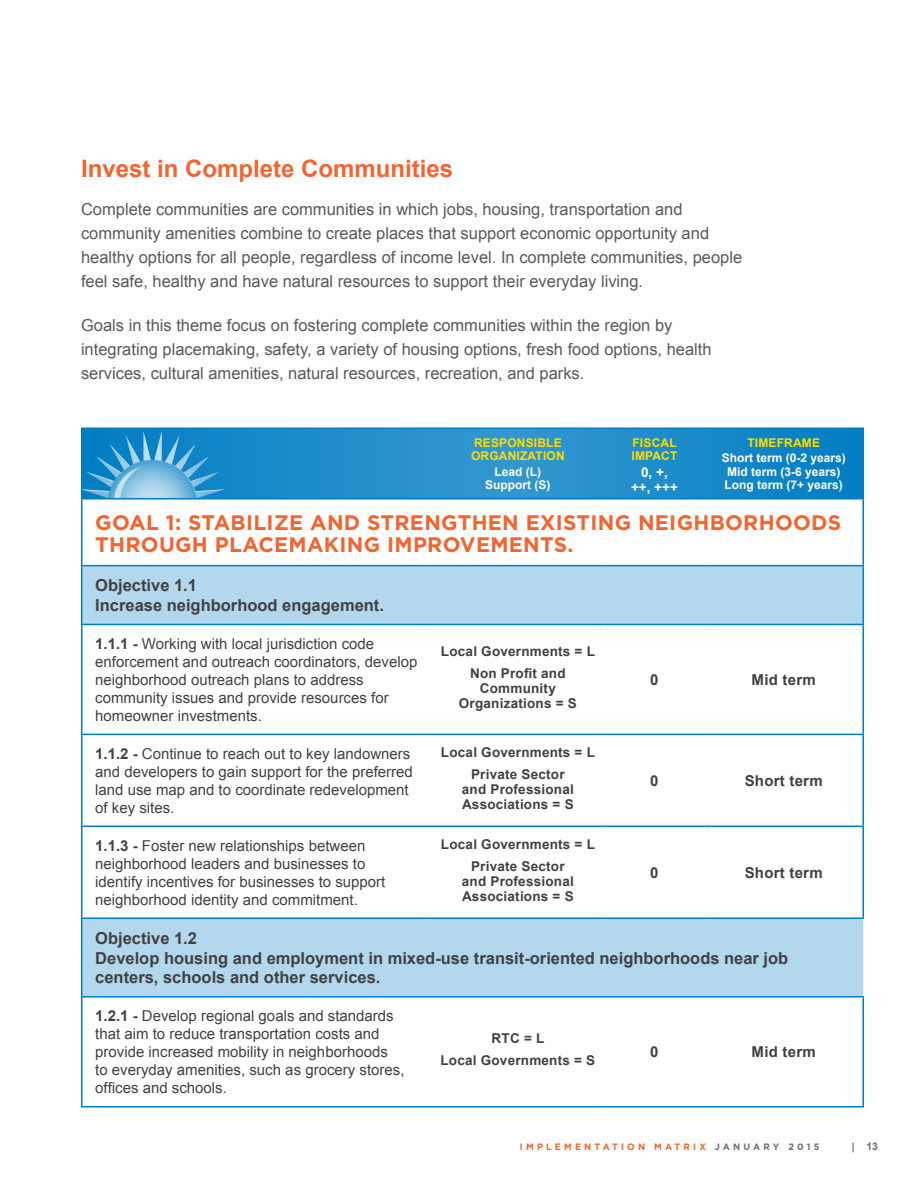
<style>
.page{position:relative;width:918px;height:1188px;background:#fff}
.page>*{position:absolute;margin:0;border:0;box-sizing:border-box;transform-origin:0 0}
.t1{font:700 24px "Arial";color:#f26531}
.t2{font:700 21px "Gotham";letter-spacing:.015em;color:#f26531}
.t3{font:16.5px/24px "Arial";color:#58595b}
.t4{font:700 16.5px/19.8px "Arial";color:#414042}
.t5{font:15px/18px "Arial";color:#414042}
.t6{font:700 15px "Arial";letter-spacing:.015em;color:#414042}
.t7{font:700 13.5px/21.8px "Arial";letter-spacing:.015em;color:#414042;text-align:center}
.t8{font:700 13.5px/15px "Arial";color:#fff;text-align:center}
.t9{font:700 12px/13.5px "Arial";color:#fff;text-align:center}
.t10{font:700 12px/13.5px "Arial";letter-spacing:.015em;color:#fd0}
.t11{font:700 10.5px "Arial";color:#6d6e71}
.t12{font:700 9.3px "Gotham";color:#f26531}
.t13{font:700 9.3px "Gotham";letter-spacing:.345em;color:#6d6e71}
.s1{font-weight:700}
.s2{color:#f26531}
</style>
<div class="page">
<svg style="left:82px;top:429px;width:780px;height:69px;background:#1e8cc9"></svg>
<div style="left:82px;top:566px;width:780px;height:58px;background:#b3d8ed"></div>
<svg style="left:82px;top:625px;width:781px;height:481px"></svg>
<hr style="left:81px;top:428px;width:350px;height:1px;background:#007dc3">
<hr style="left:81px;top:429px;width:1px;height:69px;background:#007dc3">
<hr style="left:431px;top:428px;width:174px;height:1px;background:#007dc3">
<hr style="left:605px;top:428px;width:99px;height:1px;background:#007dc3">
<hr style="left:704px;top:428px;width:160px;height:1px;background:#007dc3">
<hr style="left:862px;top:429px;width:2px;height:69px;background:#007dc3">
<hr style="left:81px;top:498px;width:350px;height:2px;background:#007dc3">
<hr style="left:81px;top:500px;width:1px;height:65px;background:#007dc3">
<hr style="left:431px;top:498px;width:174px;height:2px;background:#007dc3">
<hr style="left:605px;top:498px;width:99px;height:2px;background:#007dc3">
<hr style="left:704px;top:498px;width:160px;height:2px;background:#007dc3">
<hr style="left:862px;top:500px;width:2px;height:65px;background:#007dc3">
<hr style="left:81px;top:565px;width:350px;height:1px;background:#007dc3">
<hr style="left:81px;top:566px;width:1px;height:58px;background:#007dc3">
<hr style="left:431px;top:565px;width:174px;height:1px;background:#007dc3">
<hr style="left:605px;top:565px;width:99px;height:1px;background:#007dc3">
<hr style="left:704px;top:565px;width:160px;height:1px;background:#007dc3">
<hr style="left:862px;top:566px;width:2px;height:58px;background:#007dc3">
<hr style="left:81px;top:624px;width:350px;height:1px;background:#007dc3">
<hr style="left:81px;top:625px;width:1px;height:109px;background:#007dc3">
<hr style="left:431px;top:624px;width:174px;height:1px;background:#007dc3">
<hr style="left:605px;top:624px;width:99px;height:1px;background:#007dc3">
<hr style="left:704px;top:624px;width:160px;height:1px;background:#007dc3">
<hr style="left:862px;top:625px;width:2px;height:109px;background:#007dc3">
<hr style="left:81px;top:734px;width:350px;height:1px;background:#007dc3">
<hr style="left:81px;top:735px;width:1px;height:91px;background:#007dc3">
<hr style="left:431px;top:734px;width:174px;height:1px;background:#007dc3">
<hr style="left:605px;top:734px;width:99px;height:1px;background:#007dc3">
<hr style="left:704px;top:734px;width:160px;height:1px;background:#007dc3">
<hr style="left:862px;top:735px;width:2px;height:91px;background:#007dc3">
<hr style="left:81px;top:826px;width:350px;height:1px;background:#007dc3">
<hr style="left:81px;top:827px;width:1px;height:90px;background:#007dc3">
<hr style="left:431px;top:826px;width:174px;height:1px;background:#007dc3">
<hr style="left:605px;top:826px;width:99px;height:1px;background:#007dc3">
<hr style="left:704px;top:826px;width:160px;height:1px;background:#007dc3">
<hr style="left:862px;top:827px;width:2px;height:90px;background:#007dc3">
<hr style="left:81px;top:998px;width:1px;height:108px;background:#007dc3">
<hr style="left:862px;top:998px;width:2px;height:108px;background:#007dc3">
<hr style="left:81px;top:1106px;width:350px;height:2px;background:#007dc3">
<hr style="left:431px;top:1106px;width:174px;height:2px;background:#007dc3">
<hr style="left:605px;top:1106px;width:99px;height:2px;background:#007dc3">
<hr style="left:704px;top:1106px;width:160px;height:2px;background:#007dc3">
<hr style="left:81px;top:919px;width:1px;height:77px;background:#007dc3">
<hr style="left:81px;top:917px;width:350px;height:2px;background:#007dc3">
<hr style="left:431px;top:917px;width:174px;height:2px;background:#007dc3">
<hr style="left:605px;top:917px;width:99px;height:2px;background:#007dc3">
<hr style="left:704px;top:917px;width:160px;height:2px;background:#007dc3">
<hr style="left:81px;top:996px;width:350px;height:2px;background:#007dc3">
<hr style="left:431px;top:996px;width:174px;height:2px;background:#007dc3">
<hr style="left:605px;top:996px;width:99px;height:2px;background:#007dc3">
<hr style="left:704px;top:996px;width:160px;height:2px;background:#007dc3">
<img style="left:82px;top:432px;width:137px;height:66px">
<h1 class="t1" style="left:81px;top:153px;width:374px">Invest in Complete Communities</h1>
<p class="t3" style="left:81px;top:197px;width:663px">Complete communities are communities in which jobs, housing, transportation and community amenities combine to create places that support economic opportunity and healthy options for all people, regardless of income level. In complete communities, people feel safe, healthy and have natural resources to support their everyday living.</p>
<p class="t3" style="left:81px;top:313px;width:632px">Goals in this theme focus on fostering complete communities within the region by integrating placemaking, safety, a variety of housing options, fresh food options, health services, cultural amenities, natural resources, recreation, and parks.</p>
<p class="t10" style="left:471px;top:436px;width:95px">Responsible<br>Organization</p>
<p class="t9" style="left:485px;top:465px;width:67px">Lead (L)<br>Support (S)</p>
<p class="t10" style="left:632px;top:436px;width:47px">Fiscal<br>Impact</p>
<p class="t8" style="left:631px;top:466px;width:48px">0, +, ++, +++</p>
<p class="t10" style="left:747px;top:436px;width:74px">Timeframe</p>
<p class="t9" style="left:722px;top:452px;width:126px;text-align:left">Short term (0-2 years)<br>Mid term (3-6 years)<br>Long term (7+ years)</p>
<h2 class="t2" style="left:95px;top:510px;width:33px">GOAL</h2>
<h2 class="t2" style="left:166px;top:510px;width:162px">1: STABILIZE AND</h2>
<h2 class="t2" style="left:367px;top:510px;width:16px">STRENGTHEN</h2>
<h2 class="t2" style="left:526px;top:510px;width:44px">EXISTING</h2>
<h2 class="t2" style="left:638px;top:510px;width:15px">NEIGH</h2>
<h2 class="t2" style="left:710px;top:510px;width:33px">BORHOODS</h2>
<h2 class="t2" style="left:95px;top:533px;width:17px">THROUGH</h2>
<h2 class="t2" style="left:215px;top:533px;width:15px">PLA</h2>
<h2 class="t2" style="left:258px;top:533px;width:95px">CEMAKING</h2>
<h2 class="t2" style="left:387px;top:533px;width:42px">IMPROVE</h2>
<h2 class="t2" style="left:490px;top:533px;width:34px">MENTS</h2>
<h2 class="t2" style="left:567px;top:533px;width:8px">.</h2>
<p class="t4" style="left:95px;top:576px;width:290px">Objective 1.1<br>Increase neighborhood engagement.</p>
<p class="t5" style="left:95px;top:635px;width:324px"><span class="s1">1.1.1 -</span> Working with local jurisdiction code enforcement and outreach coordinators, develop neighborhood outreach plans to address community issues and provide resources for homeowner investments.</p>
<p class="t7" style="left:441px;top:641px;width:154px">Local Governments = L<br>Non Profit and</p>
<p class="t6" style="left:650px;top:670px;width:10px">0</p>
<p class="t6" style="left:752px;top:670px;width:66px">Mid term</p>
<p class="t7" style="left:459px;top:681px;width:118px;line-height:15px">Community<br>Organizations = S</p>
<p class="t5" style="left:95px;top:745px;width:319px"><span class="s1">1.1.2 -</span> Continue to reach out to key landowners and developers to gain support for the preferred land use map and to coordinate redevelopment of key sites.</p>
<p class="t7" style="left:441px;top:742px;width:154px">Local Governments = L<br>Private Sector</p>
<p class="t7" style="left:462px;top:782px;width:114px;line-height:15px;text-align:left">and Professional<br>Associations = S</p>
<p class="t5" style="left:95px;top:837px;width:292px"><span class="s1">1.1.3 -</span> Foster new relationships between neighborhood leaders and businesses to identify incentives for businesses to support neighborhood identity and commitment.</p>
<p class="t7" style="left:441px;top:834px;width:154px">Local Governments = L<br>Private Sector</p>
<p class="t7" style="left:462px;top:874px;width:114px;line-height:15px;text-align:left">and Professional<br>Associations = S</p>
<p class="t6" style="left:650px;top:771px;width:10px">0</p>
<p class="t6" style="left:745px;top:771px;width:80px">Short term</p>
<p class="t6" style="left:650px;top:862px;width:10px">0</p>
<p class="t6" style="left:745px;top:862px;width:80px">Short term</p>
<p class="t4" style="left:95px;top:929px;width:695px">Objective 1.2<br>Develop housing and employment in mixed-use transit-oriented neighborhoods near job centers, schools and other services.</p>
<p class="t5" style="left:95px;top:1007px;width:311px"><span class="s1">1.2.1 -</span> Develop regional goals and standards that aim to reduce transportation costs and provide increased mobility in neighborhoods<br>to everyday amenities, such as grocery stores, offices and schools.</p>
<p class="t7" style="left:440px;top:1028px;width:155px">RTC = L<br>Local Governments = S</p>
<p class="t6" style="left:650px;top:1042px;width:10px">0</p>
<p class="t6" style="left:752px;top:1042px;width:66px">Mid term</p>
<p class="t12" style="left:520px;top:1141px;width:26px">IMPLE</p>
<p class="t12" style="left:564px;top:1141px;width:21px">M ENTATION</p>
<p class="t12" style="left:654px;top:1141px;width:20px">M ATRI</p>
<p class="t13" style="left:699px;top:1141px;width:34px"><span class="s2">X</span> JANUAR</p>
<p class="t13" style="left:773px;top:1141px;width:48px">Y 2015</p>
<p class="t11" style="left:852px;top:1139px;width:28px">| 13</p>
</div>
